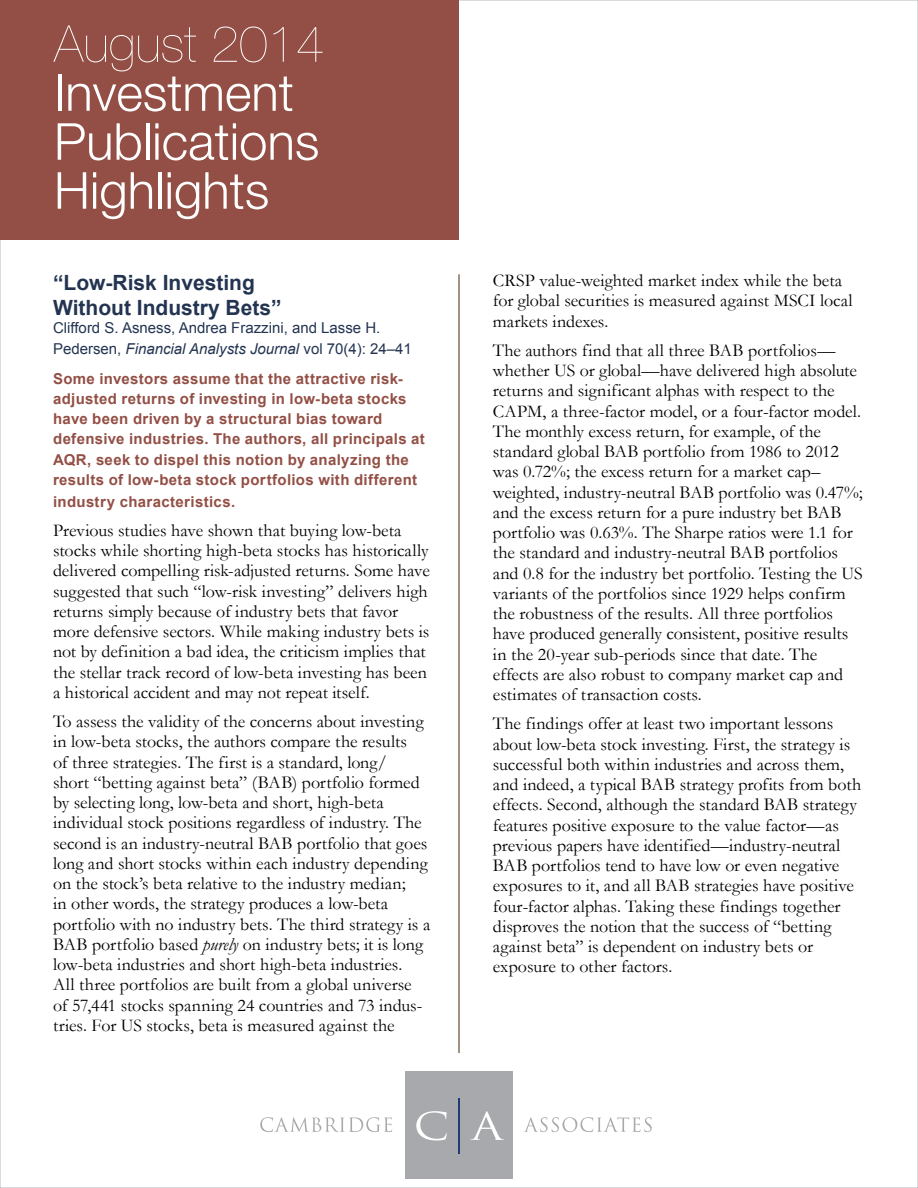
<style>
.page{position:relative;width:918px;height:1188px;background:#fff}
.page>*{position:absolute;margin:0;border:0;box-sizing:border-box;transform-origin:0 0}
.t1{font:300 51px/48.9px "Helvetica Neue LT Std";color:#fff}
.t2{font:200 51px "Helvetica Neue LT Std";color:#fff}
.t3{font:700 21px/25.2px "Arial";color:#233451}
.t4{font:18px/20.2px "Garamond";color:#000}
.t5{font:700 15px/20.4px "Arial";letter-spacing:.02em;color:#934f45}
.t6{font:15px/21.6px "Arial";color:#233451}
.s1{font-style:italic}
</style>
<div class="page">
<div style="left:405px;top:1071px;width:108px;height:108px;background:#a8a9ac"></div>
<svg style="left:260px;top:1117px;width:132px;height:15px"></svg>
<svg style="left:524px;top:1117px;width:128px;height:15px"></svg>
<hr style="left:459px;top:1098px;width:1px;height:56px;background:#233b76">
<svg style="left:416px;top:1111px;width:88px;height:29px"></svg>
<hr style="left:458px;top:274px;width:2px;height:779px;background:#827058">
<div style="left:0;top:0;width:459px;height:240px;background:#934f45"></div>
<h1 class="t2" style="left:54px;top:14px;width:272px">August 2014</h1>
<h1 class="t1" style="left:54px;top:67px;width:267px">Investment<br>Publications<br>Highlights</h1>
<p class="t3" style="left:53px;top:270px;width:230px">“Low-Risk Investing<br>Without Industry Bets”</p>
<p class="t6" style="left:53px;top:317px;width:360px">Clifford S. Asness, Andrea Frazzini, and Lasse H.<br>Pedersen, <span class="s1">Financial Analysts Journal</span> vol 70(4): 24–41</p>
<p class="t5" style="left:53px;top:369px;width:373px">Some investors assume that the attractive risk&shy;adjusted returns of investing in low-beta stocks have been driven by a structural bias toward defensive industries. The authors, all principals at AQR, seek to dispel this notion by analyzing the results of low-beta stock portfolios with different industry characteristics.</p>
<p class="t4" style="left:53px;top:520px;width:378px">Previous studies have shown that buying low-beta stocks while shorting high-beta stocks has historically delivered compelling risk-adjusted returns. Some have suggested that such “low-risk investing” delivers high returns simply because of industry bets that favor more defensive sectors. While making industry bets is not by definition a bad idea, the criticism implies that the stellar track record of low-beta investing has been a historical accident and may not repeat itself.</p>
<p class="t4" style="left:53px;top:711px;width:379px">To assess the validity of the concerns about investing in low-beta stocks, the authors compare the results<br>of three strategies. The first is a standard, long/<br>short “betting against beta” (BAB) portfolio formed by selecting long, low-beta and short, high-beta individual stock positions regardless of industry. The second is an industry-neutral BAB portfolio that goes long and short stocks within each industry depending on the stock’s beta relative to the industry median;<br>in other words, the strategy produces a low-beta portfolio with no industry bets. The third strategy is a BAB portfolio based <span class="s1">purely</span> on industry bets; it is long low-beta industries and short high-beta industries.<br>All three portfolios are built from a global universe of 57,441 stocks spanning 24 countries and 73 indus&shy;tries. For US stocks, beta is measured against the</p>
<p class="t4" style="left:493px;top:270px;width:361px">CRSP value-weighted market index while the beta for global securities is measured against MSCI local markets indexes.</p>
<p class="t4" style="left:493px;top:340px;width:371px">The authors find that all three BAB portfolios— whether US or global—have delivered high absolute returns and significant alphas with respect to the CAPM, a three-factor model, or a four-factor model.<br>The monthly excess return, for example, of the standard global BAB portfolio from 1986 to 2012 was 0.72%; the excess return for a market cap– weighted, industry-neutral BAB portfolio was 0.47%; and the excess return for a pure industry bet BAB portfolio was 0.63%. The Sharpe ratios were 1.1 for the standard and industry-neutral BAB portfolios and 0.8 for the industry bet portfolio. Testing the US variants of the portfolios since 1929 helps confirm the robustness of the results. All three portfolios have produced generally consistent, positive results in the 20-year sub-periods since that date. The effects are also robust to company market cap and estimates of transaction costs.</p>
<p class="t4" style="left:493px;top:713px;width:370px">The findings offer at least two important lessons about low-beta stock investing. First, the strategy is successful both within industries and across them, and indeed, a typical BAB strategy profits from both effects. Second, although the standard BAB strategy features positive exposure to the value factor—as previous papers have identified—industry-neutral BAB portfolios tend to have low or even negative exposures to it, and all BAB strategies have positive four-factor alphas. Taking these findings together disproves the notion that the success of “betting against beta” is dependent on industry bets or exposure to other factors.</p>
</div>
